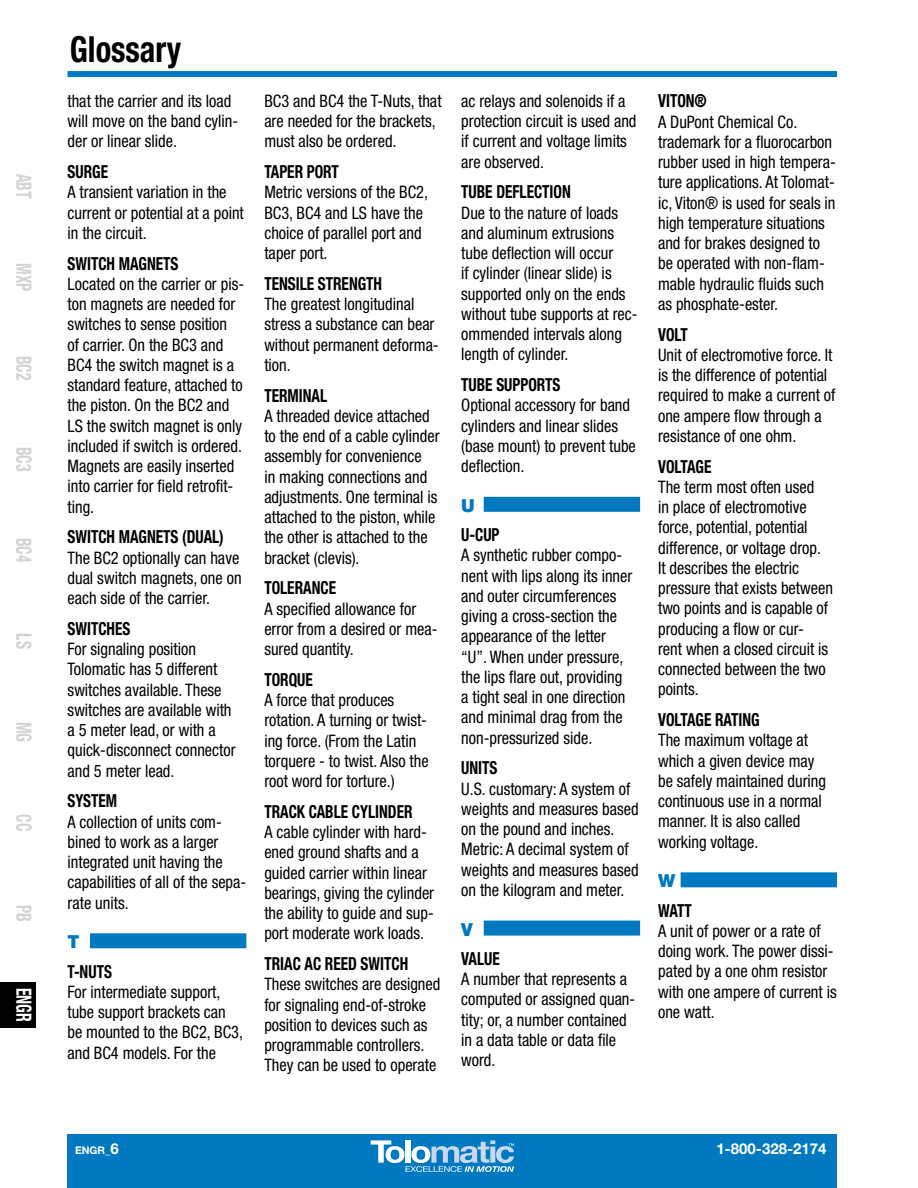
<style>
.page{position:relative;width:918px;height:1188px;background:#fff}
.page>*{position:absolute;margin:0;border:0;box-sizing:border-box;transform-origin:0 0}
.t1{font:700 condensed 36px "Helvetica Neue LT Std";color:#000;scale:.9 1}
.t2{font:700 condensed 21px "Helvetica Neue LT Std";color:#d1d3d4;scale:.75 1}
.t3{font:700 condensed 21px "Helvetica Neue LT Std";color:#fff;scale:.75 1}
.t4{font:700 condensed 18px "Helvetica Neue LT Std";color:#000;scale:.85 1}
.t5{font:900 18px "Helvetica Neue LT Std";color:#0079c1}
.t6{font:condensed 17.25px/20.2px "Helvetica Neue LT Std";color:#000;scale:.95 1}
.t7{font:700 15px "Helvetica Neue LT Std";color:#fff}
.t8{font:700 10.5px "Helvetica Neue LT Std";color:#fff}
.s1{font-size:15px}
</style>
<div class="page">
<div style="left:68px;top:71px;width:769px;height:6px;background:#0079c1"></div>
<div style="left:68px;top:1134px;width:769px;height:54px;background:#0079c1"></div>
<svg style="left:371px;top:1140px;width:143px;height:32px"></svg>
<div style="left:90px;top:933px;width:156px;height:15px;background:#0079c1"></div>
<div style="left:484px;top:497px;width:156px;height:15px;background:#0079c1"></div>
<div style="left:484px;top:921px;width:156px;height:15px;background:#0079c1"></div>
<div style="left:681px;top:872px;width:156px;height:15px;background:#0079c1"></div>
<div style="left:0;top:982px;width:36px;height:46px;background:#000"></div>
<p class="t2" style="left:37px;top:174px;width:35px;rotate:90deg">ABT</p>
<p class="t2" style="left:37px;top:263px;width:39px;rotate:90deg">MXP</p>
<p class="t2" style="left:37px;top:356px;width:35px;rotate:90deg">BC2</p>
<p class="t2" style="left:37px;top:447px;width:35px;rotate:90deg">BC3</p>
<p class="t2" style="left:37px;top:538px;width:35px;rotate:90deg">BC4</p>
<p class="t2" style="left:37px;top:633px;width:22px;rotate:90deg">LS</p>
<p class="t2" style="left:37px;top:722px;width:29px;rotate:90deg">MG</p>
<p class="t2" style="left:37px;top:814px;width:24px;rotate:90deg">CC</p>
<p class="t2" style="left:37px;top:905px;width:24px;rotate:90deg">PB</p>
<p class="t3" style="left:37px;top:988px;width:47px;rotate:90deg">ENGR</p>
<h1 class="t1" style="left:70px;top:27px;width:125px">Glossary</h1>
<p class="t6" style="left:68px;top:90px;width:181px">that the carrier and its load will move on the band cylin&shy;der or linear slide.</p>
<p class="t4" style="left:68px;top:161px;width:49px">SURGE</p>
<p class="t6" style="left:68px;top:182px;width:187px">A transient variation in the current or potential at a point in the circuit.</p>
<p class="t4" style="left:68px;top:252px;width:132px">SWITCH MAGNETS</p>
<p class="t6" style="left:68px;top:273px;width:187px">Located on the carrier or pis&shy;ton magnets are needed for switches to sense position<br>of carrier. On the BC3 and<br>BC4 the switch magnet is a standard feature, attached to the piston. On the BC2 and<br>LS the switch magnet is only included if switch is ordered.<br>Magnets are easily inserted into carrier for field retrofit&shy;ting.</p>
<p class="t4" style="left:68px;top:526px;width:185px">SWITCH MAGNETS (DUAL)</p>
<p class="t6" style="left:68px;top:547px;width:185px">The BC2 optionally can have dual switch magnets, one on each side of the carrier.</p>
<p class="t4" style="left:68px;top:618px;width:75px">SWITCHES</p>
<p class="t6" style="left:68px;top:639px;width:178px">For signaling position<br>Tolomatic has 5 different switches available. These switches are available with a 5 meter lead, or with a quick-disconnect connector and 5 meter lead.</p>
<p class="t4" style="left:68px;top:790px;width:60px">SYSTEM</p>
<p class="t6" style="left:68px;top:811px;width:190px">A collection of units com&shy;bined to work as a larger integrated unit having the capabilities of all of the sepa&shy;rate units.</p>
<p class="t5" style="left:68px;top:931px;width:14px">T</p>
<p class="t4" style="left:68px;top:960px;width:54px">T-NUTS</p>
<p class="t6" style="left:68px;top:981px;width:186px">For intermediate support, tube support brackets can be mounted to the BC2, BC3, and BC4 models. For the</p>
<p class="t6" style="left:264px;top:90px;width:188px">BC3 and BC4 the T-Nuts, that are needed for the brackets, must also be ordered.</p>
<p class="t4" style="left:264px;top:161px;width:89px">TAPER PORT</p>
<p class="t6" style="left:264px;top:182px;width:174px">Metric versions of the BC2,<br>BC3, BC4 and LS have the choice of parallel port and taper port.</p>
<p class="t4" style="left:264px;top:273px;width:140px">TENSILE STRENGTH</p>
<p class="t6" style="left:264px;top:294px;width:185px">The greatest longitudinal stress a substance can bear without permanent deforma&shy;tion.</p>
<p class="t4" style="left:264px;top:384px;width:75px">TERMINAL</p>
<p class="t6" style="left:264px;top:405px;width:186px">A threaded device attached to the end of a cable cylinder assembly for convenience<br>in making connections and adjustments. One terminal is attached to the piston, while the other is attached to the bracket (clevis).</p>
<p class="t4" style="left:264px;top:577px;width:86px">TOLERANCE</p>
<p class="t6" style="left:264px;top:598px;width:184px">A specified allowance for error from a desired or mea&shy;sured quantity.</p>
<p class="t4" style="left:264px;top:669px;width:59px">TORQUE</p>
<p class="t6" style="left:264px;top:690px;width:174px">A force that produces rotation. A turning or twist&shy;ing force. (From the Latin torquere - to twist. Also the root word for torture.)</p>
<p class="t4" style="left:264px;top:801px;width:176px">TRACK CABLE CYLINDER</p>
<p class="t6" style="left:264px;top:822px;width:180px">A cable cylinder with hard&shy;ened ground shafts and a guided carrier within linear bearings, giving the cylinder the ability to guide and sup&shy;port moderate work loads.</p>
<p class="t4" style="left:264px;top:953px;width:171px">TRIAC AC REED SWITCH</p>
<p class="t6" style="left:264px;top:974px;width:187px">These switches are designed for signaling end-of-stroke position to devices such as programmable controllers.<br>They can be used to operate</p>
<p class="t6" style="left:461px;top:90px;width:186px">ac relays and solenoids if a protection circuit is used and if current and voltage limits are observed.</p>
<p class="t4" style="left:461px;top:181px;width:130px">TUBE DEFLECTION</p>
<p class="t6" style="left:461px;top:202px;width:187px">Due to the nature of loads and aluminum extrusions tube deflection will occur<br>if cylinder (linear slide) is supported only on the ends without tube supports at rec&shy;ommended intervals along length of cylinder.</p>
<p class="t4" style="left:461px;top:374px;width:118px">TUBE SUPPORTS</p>
<p class="t6" style="left:461px;top:395px;width:185px">Optional accessory for band cylinders and linear slides (base mount) to prevent tube deflection.</p>
<p class="t5" style="left:461px;top:495px;width:15px">U</p>
<p class="t4" style="left:461px;top:524px;width:47px">U-CUP</p>
<p class="t6" style="left:461px;top:545px;width:182px">A synthetic rubber compo&shy;nent with lips along its inner and outer circumferences giving a cross-section the appearance of the letter “U”. When under pressure, the lips flare out, providing a tight seal in one direction and minimal drag from the non-pressurized side.</p>
<p class="t4" style="left:461px;top:757px;width:44px">UNITS</p>
<p class="t6" style="left:461px;top:778px;width:188px">U.S. customary: A system of weights and measures based on the pound and inches.<br>Metric: A decimal system of weights and measures based on the kilogram and meter.</p>
<p class="t5" style="left:461px;top:918px;width:13px">V</p>
<p class="t4" style="left:461px;top:948px;width:47px">VALUE</p>
<p class="t6" style="left:461px;top:969px;width:185px">A number that represents a computed or assigned quan&shy;tity; or, a number contained in a data table or data file word.</p>
<p class="t4" style="left:658px;top:90px;width:59px">VITON®</p>
<p class="t6" style="left:658px;top:111px;width:189px">A DuPont Chemical Co. trademark for a fluorocarbon rubber used in high tempera&shy;ture applications. At Tolomat&shy;ic, Viton® is used for seals in high temperature situations and for brakes designed to be operated with non-flam&shy;mable hydraulic fluids such as phosphate-ester.</p>
<p class="t4" style="left:658px;top:323px;width:36px">VOLT</p>
<p class="t6" style="left:658px;top:345px;width:188px">Unit of electromotive force. It is the difference of potential required to make a current of one ampere flow through a resistance of one ohm.</p>
<p class="t4" style="left:658px;top:455px;width:64px">VOLTAGE</p>
<p class="t6" style="left:658px;top:477px;width:186px">The term most often used<br>in place of electromotive force, potential, potential difference, or voltage drop.<br>It describes the electric pressure that exists between two points and is capable of producing a flow or cur-<br>rent when a closed circuit is connected between the two points.</p>
<p class="t4" style="left:658px;top:709px;width:121px">VOLTAGE RATING</p>
<p class="t6" style="left:658px;top:730px;width:178px">The maximum voltage at which a given device may be safely maintained during continuous use in a normal manner. It is also called working voltage.</p>
<p class="t5" style="left:658px;top:870px;width:19px">W</p>
<p class="t4" style="left:658px;top:899px;width:41px">WATT</p>
<p class="t6" style="left:658px;top:921px;width:190px">A unit of power or a rate of doing work. The power dissi&shy;pated by a one ohm resistor with one ampere of current is one watt.</p>
<p class="t8" style="left:75px;top:1144px;width:45px">ENGR_<span class="s1">6</span></p>
<p class="t7" style="left:716px;top:1140px;width:112px">1-800-328-2174</p>
</div>
